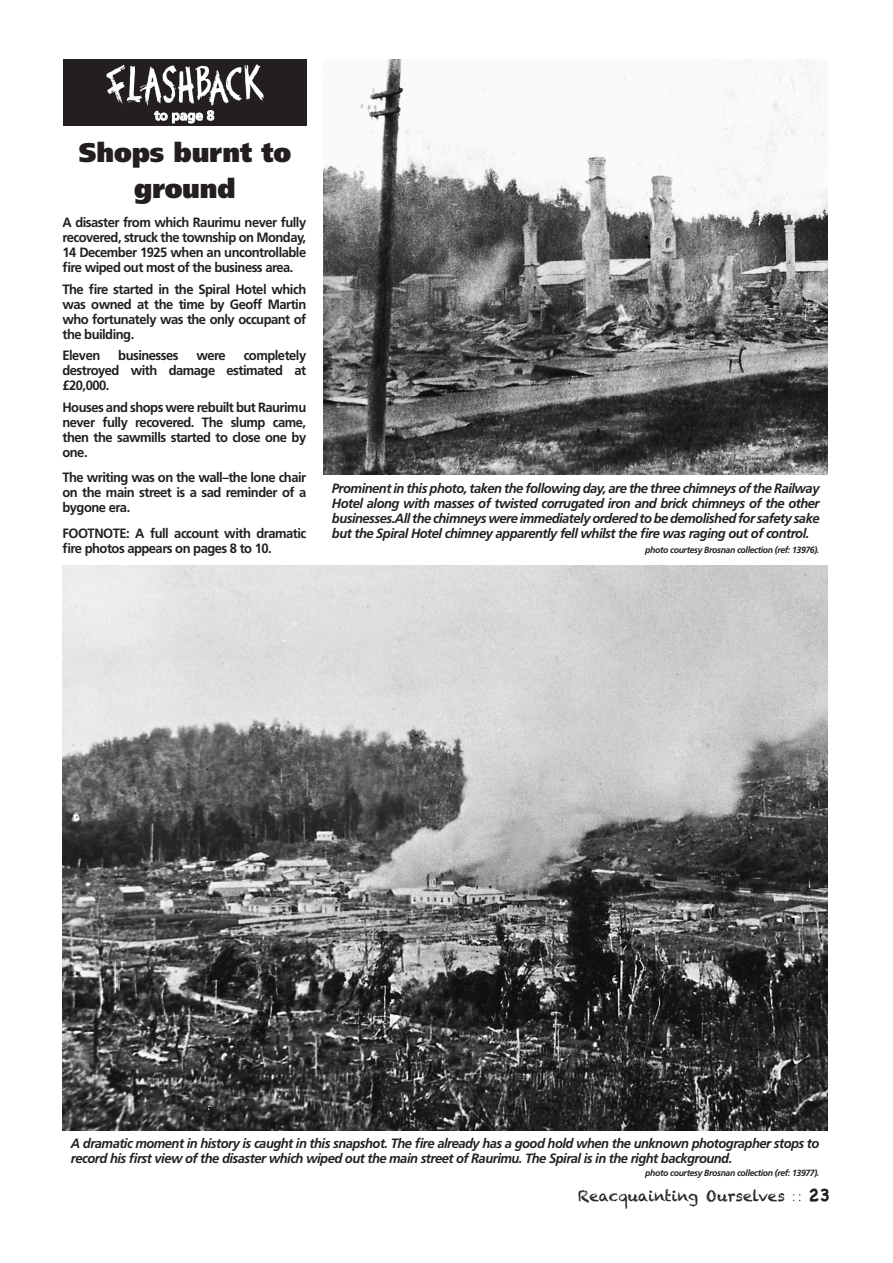
<style>
.page{position:relative;width:893px;height:1263px;background:#fff}
.page>*{position:absolute;margin:0;border:0;box-sizing:border-box;transform-origin:0 0}
.Headline_18_95{font:900 27px/36px "Frutiger";letter-spacing:-.005em;color:#231f20;text-align:center;scale:.96 1}
.t1{font:15px "Chalkduster";color:#231f20}
.Panel_65_Bold{font:700 13.5px/15px "Frutiger";letter-spacing:-.04em;color:#231f20;text-align:justify;scale:.96 1}
.Captions{font:italic 700 13.5px/15px "Frutiger";letter-spacing:-.04em;color:#231f20;scale:.96 1}
.Flashback_page_numbe{font:700 13.5px "Frutiger";color:#fff}
.Caption_Credit{font:italic 700 9px "Frutiger";letter-spacing:-.04em;color:#231f20;scale:.96 1}
.s1{font-family:"Myriad Pro";font-weight:300}
.s2{font-family:"Chalkboard";font-weight:700;font-size:18px}
</style>
<div class="page">
<img style="left:62px;top:565px;width:766px;height:565px">
<img style="left:323px;top:60px;width:505px;height:415px">
<img style="left:63px;top:60px;width:244px;height:66px">
<svg style="left:154px;top:110px;width:61px;height:14px"></svg>
<p class="Flashback_page_numbe" style="left:154px;top:107px;width:62px">to page 8</p>
<p class="Headline_18_95" style="left:79px;top:134px;width:223px">Shops burnt to ground</p>
<p class="Panel_65_Bold" style="left:62px;top:215px;width:255px">A disaster from which Raurimu never fully recovered, struck the township on Monday, 14 December 1925 when an uncontrollable fire wiped out most of the business area.</p>
<p class="Panel_65_Bold" style="left:62px;top:282px;width:255px">The fire started in the Spiral Hotel which was owned at the time by Geoff Martin who fortunately was the only occupant of the building.</p>
<p class="Panel_65_Bold" style="left:62px;top:348px;width:41px">Eleven</p>
<p class="Panel_65_Bold" style="left:118px;top:348px;width:64px">businesses</p>
<p class="Panel_65_Bold" style="left:197px;top:348px;width:32px">were</p>
<p class="Panel_65_Bold" style="left:62px;top:348px;width:255px;text-indent:181px">completely destroyed with damage estimated at £20,000.</p>
<p class="Panel_65_Bold" style="left:62px;top:399px;width:255px">Houses and shops were rebuilt but Raurimu never fully recovered. The slump came, then the sawmills started to close one by one.</p>
<p class="Panel_65_Bold" style="left:62px;top:470px;width:255px">The writing was on the wall–the lone chair on the main street is a sad reminder of a bygone era.</p>
<p class="Panel_65_Bold" style="left:62px;top:526px;width:255px">FOOTNOTE: A full account with dramatic fire photos appears on pages 8 to 10.</p>
<p class="Captions" style="left:332px;top:481px;width:509px;text-align:justify">Prominent in this photo, taken the following day, are the three chimneys of the Railway Hotel along with masses of twisted corrugated iron and brick chimneys of the other businesses.All the chimneys were immediately ordered to be demolished for safety sake but the Spiral Hotel chimney apparently fell whilst the fire was raging out of control.</p>
<p class="Caption_Credit" style="left:645px;top:545px;width:183px">photo courtesy Brosnan collection (ref: 13976).</p>
<p class="Captions" style="left:71px;top:1136px;width:781px">A dramatic moment in history is caught in this snapshot. The fire already has a good hold when the unknown photographer stops to record his first view of the disaster which wiped out the main street of Raurimu. The Spiral is in the right background.</p>
<p class="Caption_Credit" style="left:645px;top:1167px;width:183px">photo courtesy Brosnan collection (ref: 13977).</p>
<p class="t1" style="left:578px;top:1187px;width:254px">Reacquainting Ourselves <span class="s1">: :</span> <span class="s2">23</span></p>
</div>
